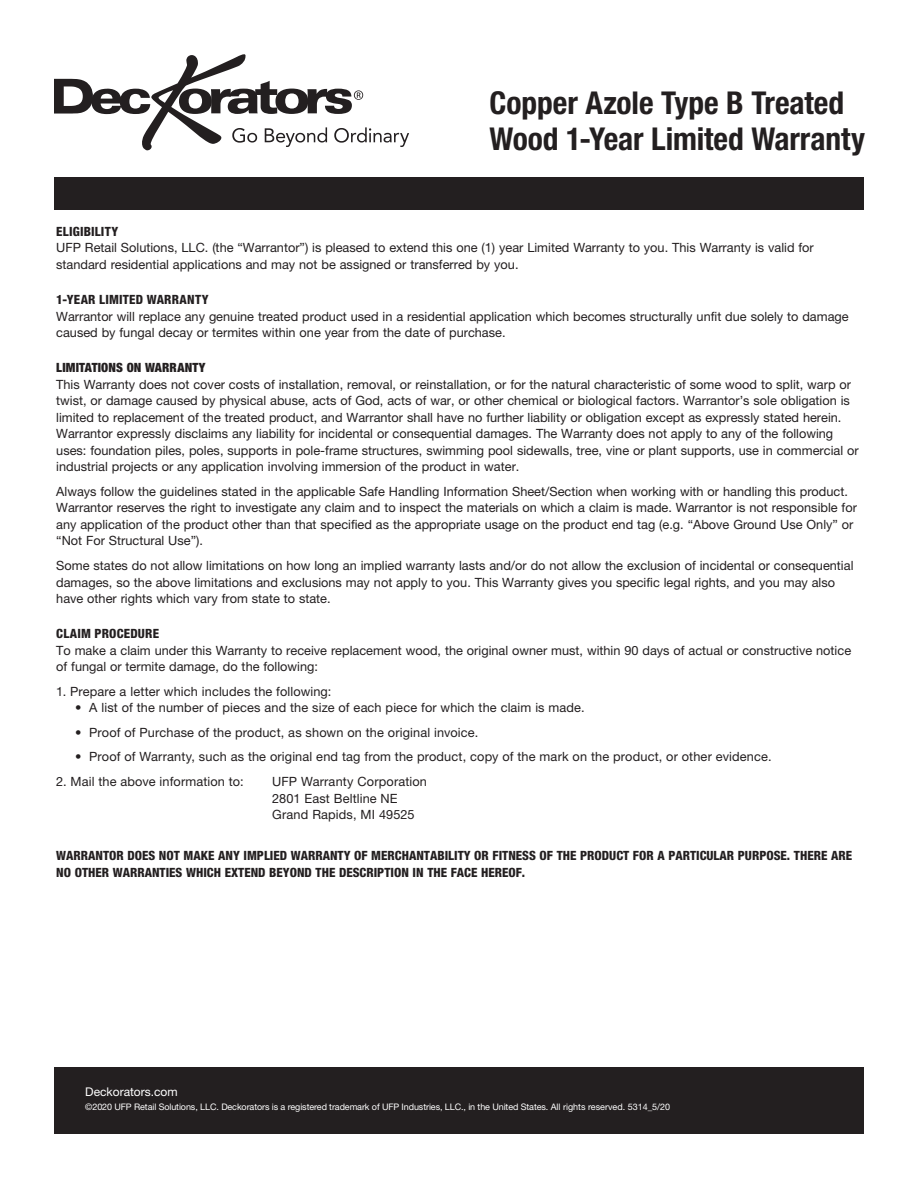
<style>
.page{position:relative;width:918px;height:1188px;background:#fff}
.page>*{position:absolute;margin:0;border:0;box-sizing:border-box;transform-origin:0 0}
.t1{font:700 condensed 31.5px/36px "Helvetica Neue LT Std";letter-spacing:-.005em;color:#231f20}
.t2{font:12.75px/16.5px "Helvetica Neue LT Std";color:#231f20}
.t3{font:800 condensed 12.75px/16.5px "Helvetica Neue LT Std";color:#231f20}
.t4{font:800 condensed 12.75px "Helvetica Neue LT Std";letter-spacing:.02em;color:#231f20}
.t5{font:12px "Helvetica Neue LT Std";color:#fff}
.t6{font:9px "Helvetica Neue LT Std";letter-spacing:-.01em;color:#fff}
.s1{font-weight:800;font-stretch:condensed}
.s2{font-weight:900;font-stretch:condensed}
</style>
<div class="page">
<svg style="left:54px;top:54px;width:355px;height:96px"></svg>
<div style="left:54px;top:177px;width:810px;height:33px;background:#231f20"></div>
<div style="left:54px;top:1067px;width:810px;height:67px;background:#231f20"></div>
<p class="t1" style="left:490px;top:84px;width:377px">Copper Azole Type B Treated<br>Wood 1-Year Limited Warranty</p>
<p class="t2" style="left:56px;top:223px;width:759px"><span class="s1">ELIGIBILITY<br></span>UFP Retail Solutions, LLC. (the “Warrantor”) is pleased to extend this one (1) year Limited Warranty to you. This Warranty is valid for standard residential applications and may not be assigned or transferred by you.</p>
<p class="t4" style="left:56px;top:291px;width:154px">1-YEAR LIMITED WARRANTY</p>
<p class="t2" style="left:56px;top:308px;width:794px">Warrantor will replace any genuine treated product used in a residential application which becomes structurally unfit due solely to damage caused by fungal decay or termites within one year from the date of purchase.</p>
<p class="t2" style="left:56px;top:359px;width:804px"><span class="s2">LIMITATIONS ON WARRANTY<br></span>This Warranty does not cover costs of installation, removal, or reinstallation, or for the natural characteristic of some wood to split, warp or twist, or damage caused by physical abuse, acts of God, acts of war, or other chemical or biological factors. Warrantor’s sole obligation is limited to replacement of the treated product, and Warrantor shall have no further liability or obligation except as expressly stated herein.<br>Warrantor expressly disclaims any liability for incidental or consequential damages. The Warranty does not apply to any of the following uses: foundation piles, poles, supports in pole-frame structures, swimming pool sidewalls, tree, vine or plant supports, use in commercial or industrial projects or any application involving immersion of the product in water.</p>
<p class="t2" style="left:56px;top:483px;width:802px">Always follow the guidelines stated in the applicable Safe Handling Information Sheet/Section when working with or handling this product.<br>Warrantor reserves the right to investigate any claim and to inspect the materials on which a claim is made. Warrantor is not responsible for any application of the product other than that specified as the appropriate usage on the product end tag (e.g. “Above Ground Use Only” or “Not For Structural Use”).</p>
<p class="t2" style="left:56px;top:557px;width:799px">Some states do not allow limitations on how long an implied warranty lasts and/or do not allow the exclusion of incidental or consequential damages, so the above limitations and exclusions may not apply to you. This Warranty gives you specific legal rights, and you may also have other rights which vary from state to state.</p>
<p class="t2" style="left:56px;top:625px;width:796px"><span class="s1">CLAIM PROCEDURE<br></span>To make a claim under this Warranty to receive replacement wood, the original owner must, within 90 days of actual or constructive notice of fungal or termite damage, do the following:</p>
<p class="t2" style="left:56px;top:683px;width:277px">1. Prepare a letter which includes the following:</p>
<p class="t2" style="left:75px;top:699px;width:511px">• A list of the number of pieces and the size of each piece for which the claim is made.</p>
<p class="t2" style="left:75px;top:724px;width:405px">• Proof of Purchase of the product, as shown on the original invoice.</p>
<p class="t2" style="left:75px;top:749px;width:698px">• Proof of Warranty, such as the original end tag from the product, copy of the mark on the product, or other evidence.</p>
<p class="t2" style="left:56px;top:773px;width:189px">2. Mail the above information to:</p>
<p class="t2" style="left:272px;top:773px;width:156px">UFP Warranty Corporation<br>2801 East Beltline NE</p>
<p class="t2" style="left:272px;top:806px;width:144px">Grand Rapids, MI 49525</p>
<p class="t3" style="left:56px;top:847px;width:797px">WARRANTOR DOES NOT MAKE ANY IMPLIED WARRANTY OF MERCHANTABILITY OR FITNESS OF THE PRODUCT FOR A PARTICULAR PURPOSE. THERE ARE<br>NO OTHER WARRANTIES WHICH EXTEND BEYOND THE DESCRIPTION IN THE FACE HEREOF.</p>
<p class="t5" style="left:85px;top:1085px;width:94px">Deckorators.com</p>
<p class="t6" style="left:85px;top:1101px;width:586px">©2020 UFP Retail Solutions, LLC. Deckorators is a registered trademark of UFP Industries, LLC., in the United States. All rights reserved. 5314_5/20</p>
</div>
